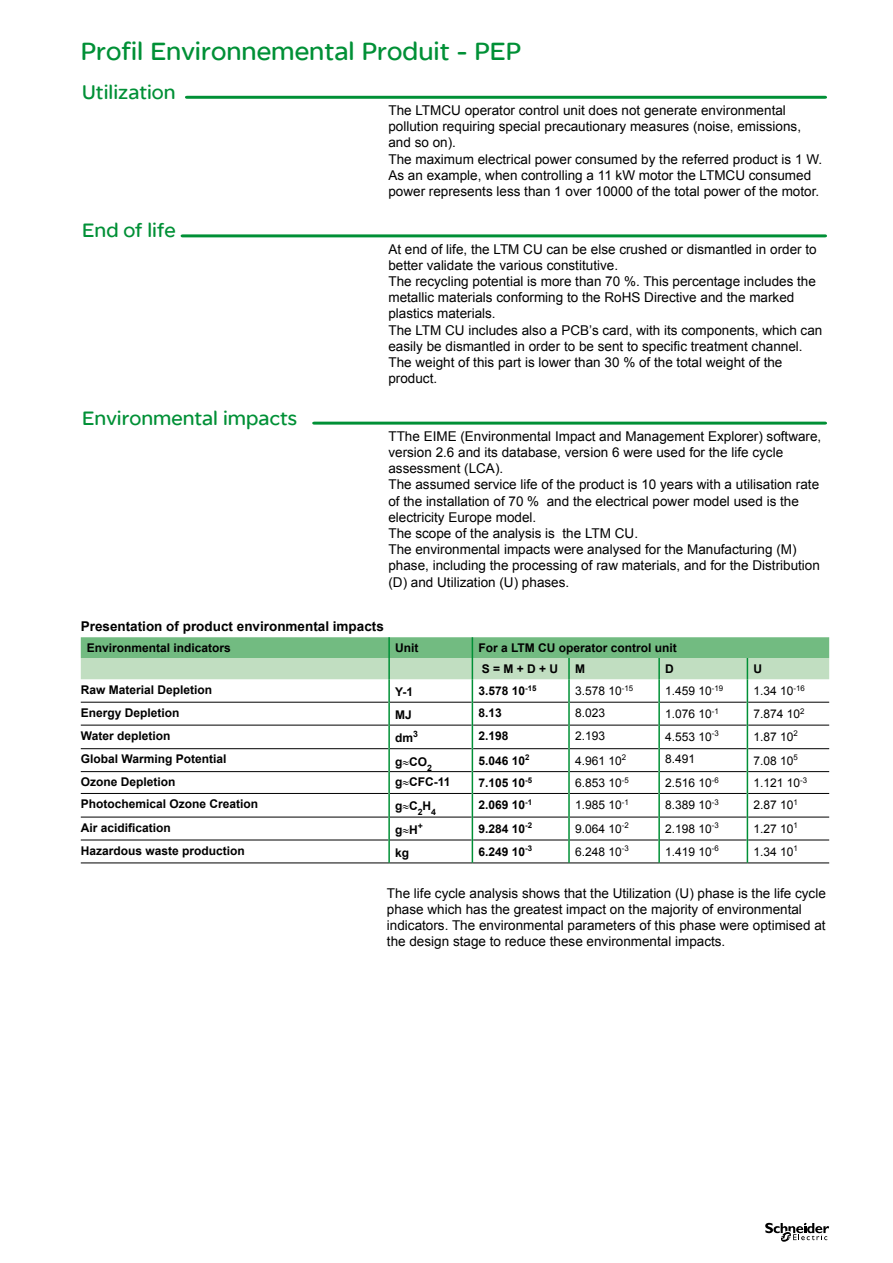
<style>
.page{position:relative;width:893px;height:1263px;background:#fff}
.page>*{position:absolute;margin:0;border:0;box-sizing:border-box;transform-origin:0 0}
.t1{font:27px "SE Optimist Semi";color:#009036}
.t2{font:21px "SE Optimist Semi";color:#009036}
.t3{font:13.5px/16.2px "Arial";color:#000}
.t4{font:700 13.5px "Arial";color:#000}
.t5{font:700 12px/20.7px "Arial";color:#000}
.t6{font:12px "Arial";color:#000}
</style>
<div class="page">
<svg style="left:765px;top:1223px;width:64px;height:19px"></svg>
<svg style="left:185px;top:96px;width:642px;height:3px;background:#139845"></svg>
<svg style="left:181px;top:234px;width:646px;height:3px;background:#229f51"></svg>
<svg style="left:312px;top:422px;width:515px;height:3px;background:#219e4f"></svg>
<hr style="left:81px;top:863px;width:308px;height:1px;background:#000">
<hr style="left:389px;top:863px;width:83px;height:1px;background:#000">
<hr style="left:472px;top:863px;width:97px;height:1px;background:#000">
<hr style="left:569px;top:863px;width:90px;height:1px;background:#000">
<hr style="left:659px;top:863px;width:88px;height:1px;background:#000">
<hr style="left:747px;top:863px;width:82px;height:1px;background:#000">
<svg style="left:81px;top:637px;width:748px;height:226px"></svg>
<h1 class="t1" style="left:81px;top:36px;width:442px">Profil Environnemental Produit - PEP</h1>
<h2 class="t2" style="left:82px;top:80px;width:95px">Utilization</h2>
<p class="t3" style="left:388px;top:102px;width:435px">The LTMCU operator control unit does not generate environmental pollution requiring special precautionary measures (noise, emissions, and so on).<br>The maximum electrical power consumed by the referred product is 1 W.<br>As an example, when controlling a 11 kW motor the LTMCU consumed power represents less than 1 over 10000 of the total power of the motor.</p>
<h2 class="t2" style="left:82px;top:219px;width:95px">End of life</h2>
<p class="t3" style="left:388px;top:241px;width:435px">At end of life, the LTM CU can be else crushed or dismantled in order to better validate the various constitutive.<br>The recycling potential is more than 70 %. This percentage includes the metallic materials conforming to the RoHS Directive and the marked plastics materials.<br>The LTM CU includes also a PCB’s card, with its components, which can easily be dismantled in order to be sent to specific treatment channel.<br>The weight of this part is lower than 30 % of the total weight of the product.</p>
<h2 class="t2" style="left:82px;top:406px;width:216px">Environmental impacts</h2>
<p class="t3" style="left:388px;top:428px;width:434px">TThe EIME (Environmental Impact and Management Explorer) software, version 2.6 and its database, version 6 were used for the life cycle assessment (LCA).<br>The assumed service life of the product is 10 years with a utilisation rate of the installation of 70 % and the electrical power model used is the electricity Europe model.<br>The scope of the analysis is the LTM CU.<br>The environmental impacts were analysed for the Manufacturing (M) phase, including the processing of raw materials, and for the Distribution (D) and Utilization (U) phases.</p>
<p class="t4" style="left:81px;top:617px;width:305px">Presentation of product environmental impacts</p>
<p class="t5" style="left:87px;top:638px;width:146px">Environmental indicators</p>
<p class="t5" style="left:395px;top:638px;width:25px">Unit</p>
<p class="t5" style="left:478px;top:638px;width:200px">For a LTM CU operator control unit<br>S = M + D + U</p>
<p class="t5" style="left:575px;top:659px;width:11px">M</p>
<p class="t5" style="left:665px;top:659px;width:10px">D</p>
<p class="t5" style="left:753px;top:659px;width:10px">U</p>
<p class="t5" style="left:81px;top:680px;width:133px">Raw Material Depletion</p>
<p class="t5" style="left:395px;top:682px;width:20px">Y-1</p>
<p class="t5" style="left:478px;top:681px;width:60px">3.578 10<sup>-15</sup></p>
<p class="t6" style="left:575px;top:683px;width:60px">3.578 10<sup>-15</sup></p>
<p class="t6" style="left:665px;top:683px;width:60px">1.459 10<sup>-19</sup></p>
<p class="t6" style="left:753px;top:683px;width:53px">1.34 10<sup>-16</sup></p>
<p class="t5" style="left:81px;top:703px;width:100px">Energy Depletion</p>
<p class="t5" style="left:395px;top:705px;width:18px">MJ</p>
<p class="t5" style="left:478px;top:703px;width:25px">8.13</p>
<p class="t6" style="left:575px;top:705px;width:32px">8.023</p>
<p class="t6" style="left:665px;top:706px;width:55px">1.076 10<sup>-1</sup></p>
<p class="t6" style="left:753px;top:706px;width:53px">7.874 10<sup>2</sup></p>
<p class="t5" style="left:81px;top:726px;width:91px">Water depletion</p>
<p class="t5" style="left:395px;top:728px;width:24px">dm<sup>3</sup></p>
<p class="t5" style="left:478px;top:726px;width:32px">2.198</p>
<p class="t6" style="left:575px;top:728px;width:32px">2.193</p>
<p class="t6" style="left:665px;top:729px;width:55px">4.553 10<sup>-3</sup></p>
<p class="t6" style="left:753px;top:729px;width:46px">1.87 10<sup>2</sup></p>
<p class="t5" style="left:81px;top:749px;width:147px">Global Warming Potential</p>
<p class="t5" style="left:395px;top:751px;width:38px">g≈CO<sub>2</sub></p>
<p class="t5" style="left:478px;top:750px;width:53px">5.046 10<sup>2</sup></p>
<p class="t6" style="left:575px;top:752px;width:53px">4.961 10<sup>2</sup></p>
<p class="t6" style="left:665px;top:751px;width:32px">8.491</p>
<p class="t6" style="left:753px;top:752px;width:46px">7.08 10<sup>5</sup></p>
<p class="t5" style="left:81px;top:772px;width:96px">Ozone Depletion</p>
<p class="t5" style="left:395px;top:772px;width:57px">g≈CFC-11</p>
<p class="t5" style="left:478px;top:773px;width:55px">7.105 10<sup>-5</sup></p>
<p class="t6" style="left:575px;top:775px;width:55px">6.853 10<sup>-5</sup></p>
<p class="t6" style="left:665px;top:775px;width:55px">2.516 10<sup>-6</sup></p>
<p class="t6" style="left:753px;top:775px;width:55px">1.121 10<sup>-3</sup></p>
<p class="t5" style="left:81px;top:794px;width:179px">Photochemical Ozone Creation</p>
<p class="t5" style="left:395px;top:796px;width:42px">g≈C<sub>2</sub>H<sub>4</sub></p>
<p class="t5" style="left:478px;top:795px;width:55px">2.069 10<sup>-1</sup></p>
<p class="t6" style="left:575px;top:797px;width:55px">1.985 10<sup>-1</sup></p>
<p class="t6" style="left:665px;top:797px;width:55px">8.389 10<sup>-3</sup></p>
<p class="t6" style="left:753px;top:797px;width:46px">2.87 10<sup>1</sup></p>
<p class="t5" style="left:81px;top:818px;width:92px">Air acidification</p>
<p class="t5" style="left:395px;top:820px;width:29px">g≈H<sup>+</sup></p>
<p class="t5" style="left:478px;top:819px;width:55px">9.284 10<sup>-2</sup></p>
<p class="t6" style="left:575px;top:821px;width:55px">9.064 10<sup>-2</sup></p>
<p class="t6" style="left:665px;top:821px;width:55px">2.198 10<sup>-3</sup></p>
<p class="t6" style="left:753px;top:821px;width:46px">1.27 10<sup>1</sup></p>
<p class="t5" style="left:81px;top:840px;width:166px">Hazardous waste production</p>
<p class="t5" style="left:395px;top:843px;width:16px">kg</p>
<p class="t5" style="left:478px;top:842px;width:55px">6.249 10<sup>-3</sup></p>
<p class="t6" style="left:575px;top:844px;width:55px">6.248 10<sup>-3</sup></p>
<p class="t6" style="left:665px;top:844px;width:55px">1.419 10<sup>-6</sup></p>
<p class="t6" style="left:753px;top:844px;width:46px">1.34 10<sup>1</sup></p>
<p class="t3" style="left:387px;top:885px;width:440px">The life cycle analysis shows that the Utilization (U) phase is the life cycle phase which has the greatest impact on the majority of environmental indicators. The environmental parameters of this phase were optimised at the design stage to reduce these environmental impacts.</p>
</div>
